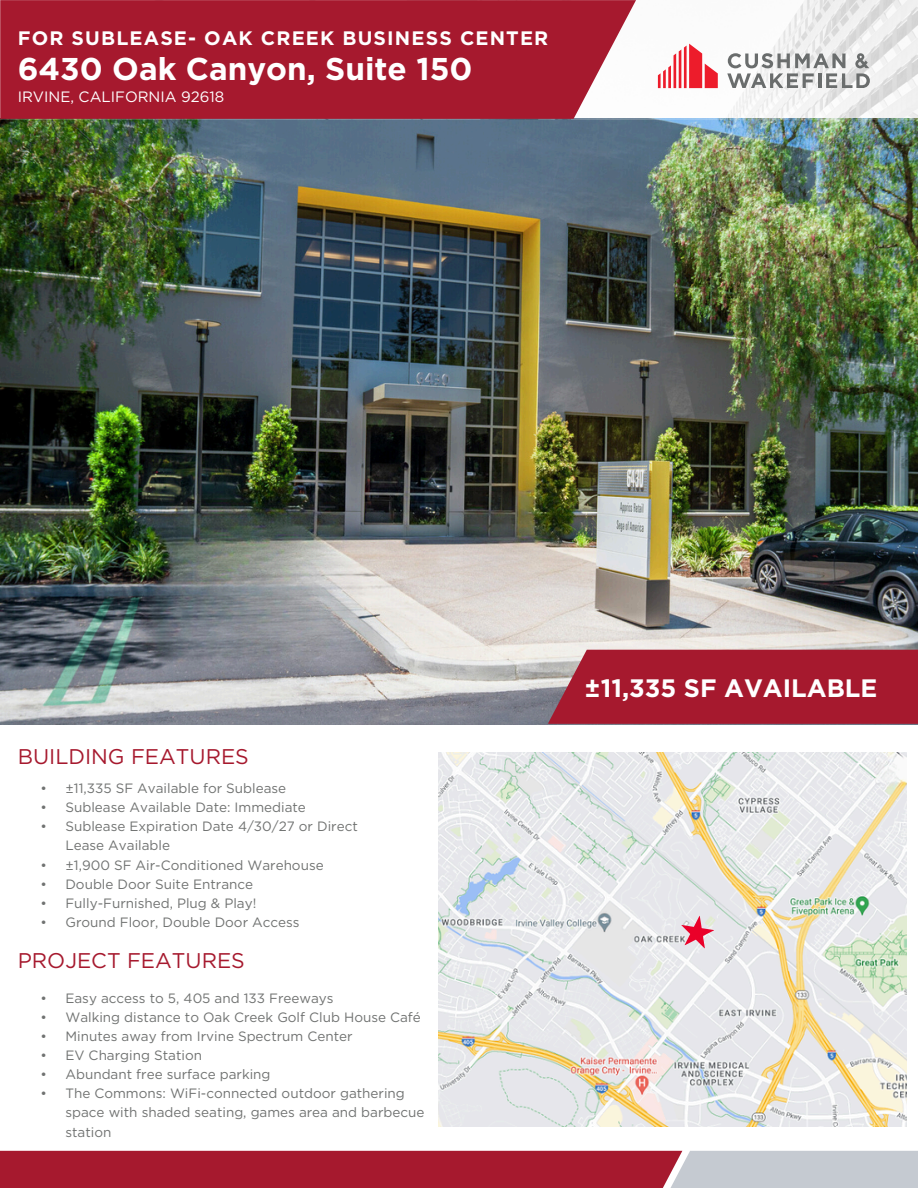
<style>
.page{position:relative;width:918px;height:1188px;background:#fff}
.page>*{position:absolute;margin:0;border:0;box-sizing:border-box;transform-origin:0 0}
.t1{font:700 31.5px "Gotham";color:#fff}
.t2{font:700 25.2px "Gotham";color:#fff}
.t3{font:21.3px "Gotham";color:#a6192e}
.t4{font:700 19.5px "Gotham";letter-spacing:.06em;color:#fff}
.t5{font:15px "Gotham";color:#fff}
.t6{font:13.5px/19.2px "Gotham";color:#707271}
</style>
<div class="page">
<img style="left:0;top:0;width:918px;height:724px">
<div style="left:548px;top:650px;width:370px;height:74px;background:#a6192e"></div>
<svg style="left:0;top:1151px;width:918px;height:37px;background:#ae4859"></svg>
<svg style="left:0;top:0;width:644px;height:119px;background:#ab273a"></svg>
<svg style="left:658px;top:44px;width:60px;height:44px"></svg>
<svg style="left:727px;top:53px;width:143px;height:35px"></svg>
<img style="left:438px;top:752px;width:468px;height:375px">
<svg style="left:681px;top:915px;width:33px;height:34px"></svg>
<p class="t4" style="left:18px;top:26px;width:532px">FOR SUBLEASE- OAK CREEK BUSINESS CENTER</p>
<p class="t1" style="left:18px;top:50px;width:456px">6430 Oak Canyon, Suite 150</p>
<p class="t5" style="left:18px;top:88px;width:208px">IRVINE, CALIFORNIA 92618</p>
<p class="t3" style="left:18px;top:744px;width:233px">BUILDING FEATURES</p>
<p class="t6" style="left:40px;top:779px;width:8px;text-align:justify">• • •</p>
<h1 class="t6" style="left:40px;top:855px;width:8px">• •</h1>
<h2 class="t6" style="left:40px;top:893px;width:8px">•</h2>
<p class="t6" style="left:40px;top:912px;width:8px">•</p>
<p class="t6" style="left:65px;top:779px;width:222px">±11,335 SF Available for Sublease</p>
<p class="t6" style="left:65px;top:798px;width:242px">Sublease Available Date: Immediate</p>
<p class="t6" style="left:65px;top:817px;width:294px">Sublease Expiration Date 4/30/27 or Direct<br>Lease Available</p>
<p class="t6" style="left:65px;top:855px;width:260px">±1,900 SF Air-Conditioned Warehouse</p>
<p class="t6" style="left:65px;top:874px;width:189px">Double Door Suite Entrance</p>
<p class="t6" style="left:65px;top:893px;width:192px">Fully-Furnished, Plug &amp; Play!</p>
<p class="t6" style="left:65px;top:912px;width:236px">Ground Floor, Double Door Access</p>
<p class="t3" style="left:18px;top:948px;width:229px">PROJECT FEATURES</p>
<p class="t6" style="left:65px;top:988px;width:270px">Easy access to 5, 405 and 133 Freeways</p>
<h2 class="t6" style="left:65px;top:1007px;width:357px">Walking distance to Oak Creek Golf Club House Café</h2>
<p class="t6" style="left:65px;top:1026px;width:289px">Minutes away from Irvine Spectrum Center</p>
<p class="t6" style="left:65px;top:1046px;width:138px">EV Charging Station</p>
<p class="t6" style="left:65px;top:1065px;width:207px">Abundant free surface parking</p>
<p class="t6" style="left:65px;top:1084px;width:361px">The Commons: WiFi-connected outdoor gathering space with shaded seating, games area and barbecue station</p>
<p class="t6" style="left:40px;top:988px;width:8px;text-align:justify">• • •</p>
<p class="t6" style="left:40px;top:1046px;width:8px">•</p>
<p class="t6" style="left:40px;top:1065px;width:8px">•</p>
<p class="t6" style="left:40px;top:1084px;width:8px">•</p>
<p class="t2" style="left:585px;top:673px;width:294px">±11,335 SF AVAILABLE</p>
</div>
